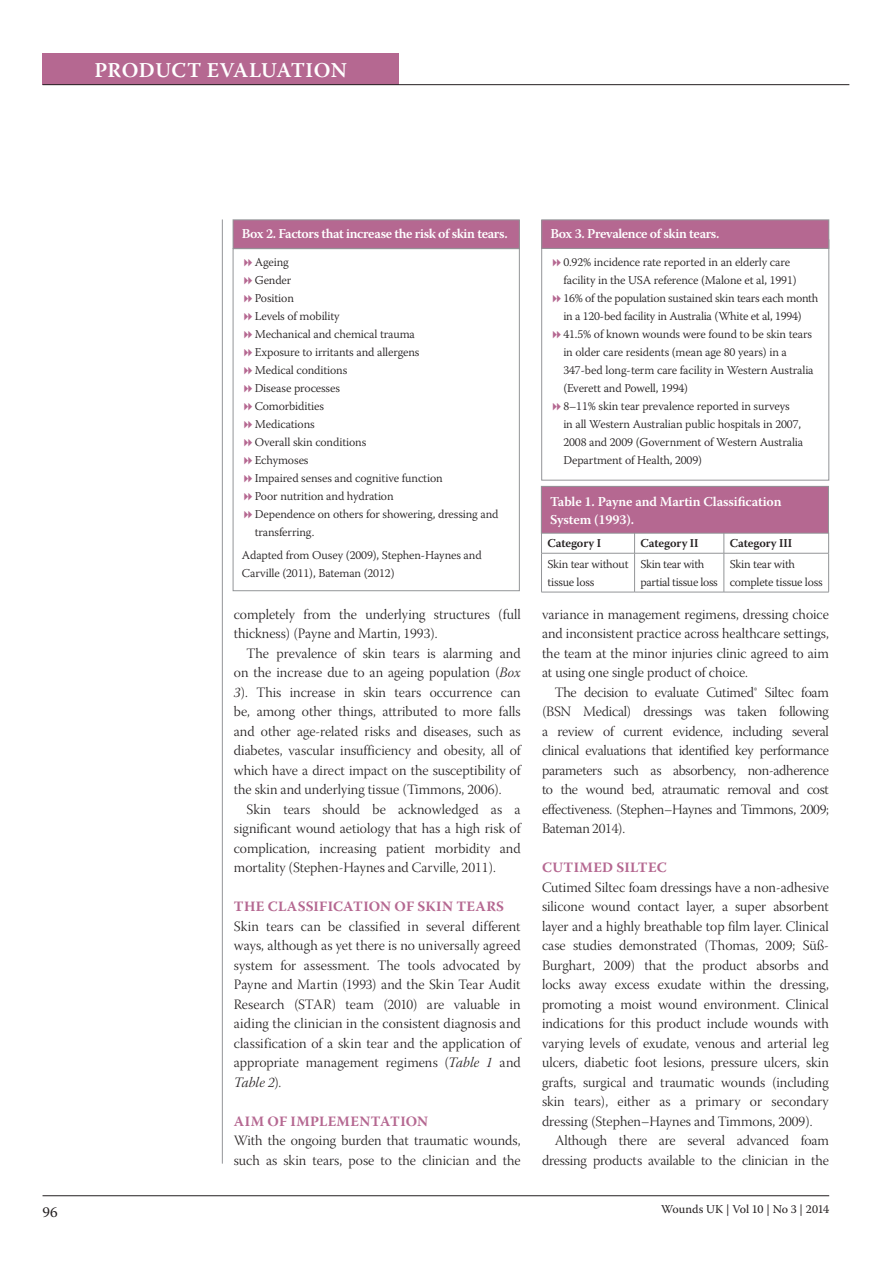
<style>
.page{position:relative;width:893px;height:1263px;background:#fff}
.page>*{position:absolute;margin:0;border:0;box-sizing:border-box;transform-origin:0 0}
.t1{font:600 21px "Warnock Pro";letter-spacing:.025em;color:#fff}
.t2{font:15px "Warnock Pro";color:#231f20}
.t3{font:14.25px/19.5px "Warnock Pro Light Subh";color:#231f20;text-align:justify}
.t4{font:700 14.25px "Warnock Pro";letter-spacing:.02em;color:#b56891}
.t5{font:14.25px "Warnock Pro Light It Subh";letter-spacing:.005em;color:#231f20}
.t6{font:600 13.5px/18px "Warnock Pro";letter-spacing:-.02em;color:#fff}
.t7{font:300 12px/18px "Warnock Pro";letter-spacing:-.01em;color:#231f20}
.t8{font:600 12px "Warnock Pro";letter-spacing:-.01em;color:#231f20}
.t9{font:300 12px/18px "Warnock Pro";letter-spacing:-.03em;color:#231f20}
.t10{font:12px "Warnock Pro";letter-spacing:-.01em;color:#231f20}
.s1{font-family:"Warnock Pro Light It Subh"}
.s2{font-family:"Warnock Pro Light Subh"}
</style>
<div class="page">
<hr style="left:43px;top:1195px;width:786px;height:1px;background:#231f20">
<hr style="left:222px;top:219px;width:1px;height:944px;background:#939598">
<div style="left:43px;top:53px;width:356px;height:32px;background:#b56891"></div>
<hr style="left:43px;top:84px;width:806px;height:1px;background:#231f20">
<svg style="left:541px;top:533px;width:1px;height:20px"></svg>
<svg style="left:634px;top:533px;width:1px;height:20px"></svg>
<svg style="left:724px;top:533px;width:1px;height:20px"></svg>
<svg style="left:828px;top:533px;width:1px;height:20px"></svg>
<hr style="left:541px;top:553px;width:94px;height:1px;background:#939598">
<hr style="left:541px;top:553px;width:1px;height:39px;background:#939598">
<hr style="left:635px;top:553px;width:89px;height:1px;background:#939598">
<hr style="left:634px;top:553px;width:1px;height:39px;background:#939598">
<hr style="left:724px;top:553px;width:105px;height:1px;background:#939598">
<hr style="left:724px;top:553px;width:1px;height:39px;background:#939598">
<hr style="left:828px;top:553px;width:1px;height:39px;background:#939598">
<hr style="left:541px;top:592px;width:94px;height:1px;background:#939598">
<hr style="left:635px;top:592px;width:89px;height:1px;background:#939598">
<hr style="left:724px;top:592px;width:105px;height:1px;background:#939598">
<div style="left:233px;top:248px;width:287px;height:343px;border:1px solid #939598"></div>
<div style="left:233px;top:220px;width:286px;height:28px;background:#b56891"></div>
<div style="left:233px;top:220px;width:287px;height:29px;border:1px solid #939598"></div>
<div style="left:541px;top:239px;width:288px;height:241px;border:1px solid #939598"></div>
<div style="left:542px;top:220px;width:287px;height:28px;background:#b56891"></div>
<div style="left:541px;top:220px;width:288px;height:29px;border:1px solid #939598"></div>
<div style="left:541px;top:486px;width:287px;height:47px;background:#b56891"></div>
<div style="left:541px;top:486px;width:288px;height:47px;border:1px solid #939598"></div>
<h1 class="t1" style="left:94px;top:57px;width:254px">Product EVALUATION</h1>
<p class="t2" style="left:43px;top:1203px;width:17px">96</p>
<p class="t6" style="left:242px;top:225px;width:268px">Box 2. Factors that increase the risk of skin tears.</p>
<p class="t7" style="left:255px;top:253px;width:245px">Ageing<br>Gender<br>Position<br>Levels of mobility<br>Mechanical and chemical trauma<br>Exposure to irritants and allergens<br>Medical conditions<br>Disease processes<br>Comorbidities<br>Medications<br>Overall skin conditions<br>Echymoses<br>Impaired senses and cognitive function<br>Poor nutrition and hydration<br>Dependence on others for showering, dressing and transferring.</p>
<p class="t7" style="left:242px;top:545px;width:241px">Adapted from Ousey (2009), Stephen-Haynes and<br>Carville (2011), Bateman (2012)</p>
<p class="t3" style="left:234px;top:606px;width:288px">completely from the underlying structures (full thickness) (Payne and Martin, 1993).</p>
<p class="t3" style="left:234px;top:645px;width:288px;text-indent:13px">The prevalence of skin tears is alarming and on the increase due to an ageing population (<span class="s1">Box 3</span>). This increase in skin tears occurrence can be, among other things, attributed to more falls and other age-related risks and diseases, such as diabetes, vascular insufficiency and obesity, all of which have a direct impact on the susceptibility of the skin and underlying tissue (Timmons, 2006).</p>
<p class="t3" style="left:234px;top:801px;width:288px;text-indent:13px">Skin tears should be acknowledged as a significant wound aetiology that has a high risk of complication, increasing patient morbidity and mortality (Stephen-Haynes and Carville, 2011).</p>
<p class="t4" style="left:234px;top:898px;width:272px">THE CLASSIFICATION OF SKIN TEARS</p>
<p class="t3" style="left:234px;top:918px;width:288px">Skin tears can be classified in several different ways, although as yet there is no universally agreed system for assessment. The tools advocated by Payne and Martin (1993) and the Skin Tear Audit Research (STAR) team (2010) are valuable in aiding the clinician in the consistent diagnosis and classification of a skin tear and the application of appropriate management regimens (<span class="s1">Table 1</span> and</p>
<p class="t5" style="left:234px;top:1074px;width:49px">Table 2<span class="s2">).</span></p>
<p class="t4" style="left:234px;top:1112px;width:196px">AIM OF IMPLEMENTATION</p>
<p class="t3" style="left:234px;top:1132px;width:288px">With the ongoing burden that traumatic wounds, such as skin tears, pose to the clinician and the</p>
<p class="t6" style="left:550px;top:225px;width:171px">Box 3. Prevalence of skin tears.</p>
<p class="t7" style="left:563px;top:253px;width:257px">0.92% incidence rate reported in an elderly care facility in the USA reference (Malone et al, 1991)<br>16% of the population sustained skin tears each month in a 120-bed facility in Australia (White et al, 1994)<br>41.5% of known wounds were found to be skin tears in older care residents (mean age 80 years) in a 347-bed long-term care facility in Western Australia (Everett and Powell, 1994)<br>8–11% skin tear prevalence reported in surveys<br>in all Western Australian public hospitals in 2007, 2008 and 2009 (Government of Western Australia Department of Health, 2009)</p>
<p class="t6" style="left:550px;top:492px;width:233px">Table 1. Payne and Martin Classification<br>System (1993).</p>
<p class="t8" style="left:547px;top:536px;width:55px">Category I</p>
<p class="t8" style="left:641px;top:536px;width:59px">Category II</p>
<p class="t8" style="left:730px;top:536px;width:64px">Category III</p>
<p class="t7" style="left:547px;top:555px;width:83px">Skin tear without tissue loss</p>
<p class="t9" style="left:641px;top:555px;width:79px">Skin tear with partial tissue loss</p>
<p class="t7" style="left:730px;top:555px;width:94px">Skin tear with complete tissue loss</p>
<p class="t3" style="left:542px;top:606px;width:288px">variance in management regimens, dressing choice and inconsistent practice across healthcare settings, the team at the minor injuries clinic agreed to aim at using one single product of choice.</p>
<p class="t3" style="left:542px;top:684px;width:288px;text-indent:13px">The decision to evaluate Cutimed® Siltec foam (BSN Medical) dressings was taken following a review of current evidence, including several clinical evaluations that identified key performance parameters such as absorbency, non-adherence to the wound bed, atraumatic removal and cost effectiveness. (Stephen–Haynes and Timmons, 2009; Bateman 2014).</p>
<p class="t4" style="left:542px;top:859px;width:126px">CUTIMED SILTEC</p>
<p class="t3" style="left:542px;top:879px;width:288px">Cutimed Siltec foam dressings have a non-adhesive silicone wound contact layer, a super absorbent layer and a highly breathable top film layer. Clinical case studies demonstrated (Thomas, 2009; Süß-Burghart, 2009) that the product absorbs and locks away excess exudate within the dressing, promoting a moist wound environment. Clinical indications for this product include wounds with varying levels of exudate, venous and arterial leg ulcers, diabetic foot lesions, pressure ulcers, skin grafts, surgical and traumatic wounds (including skin tears), either as a primary or secondary dressing (Stephen–Haynes and Timmons, 2009).</p>
<p class="t3" style="left:542px;top:1132px;width:288px;text-align:right">Although there are several advanced foam dressing products available to the clinician in the</p>
<p class="t10" style="left:661px;top:1202px;width:170px">Wounds UK | Vol 10 | No 3 | 2014</p>
</div>
